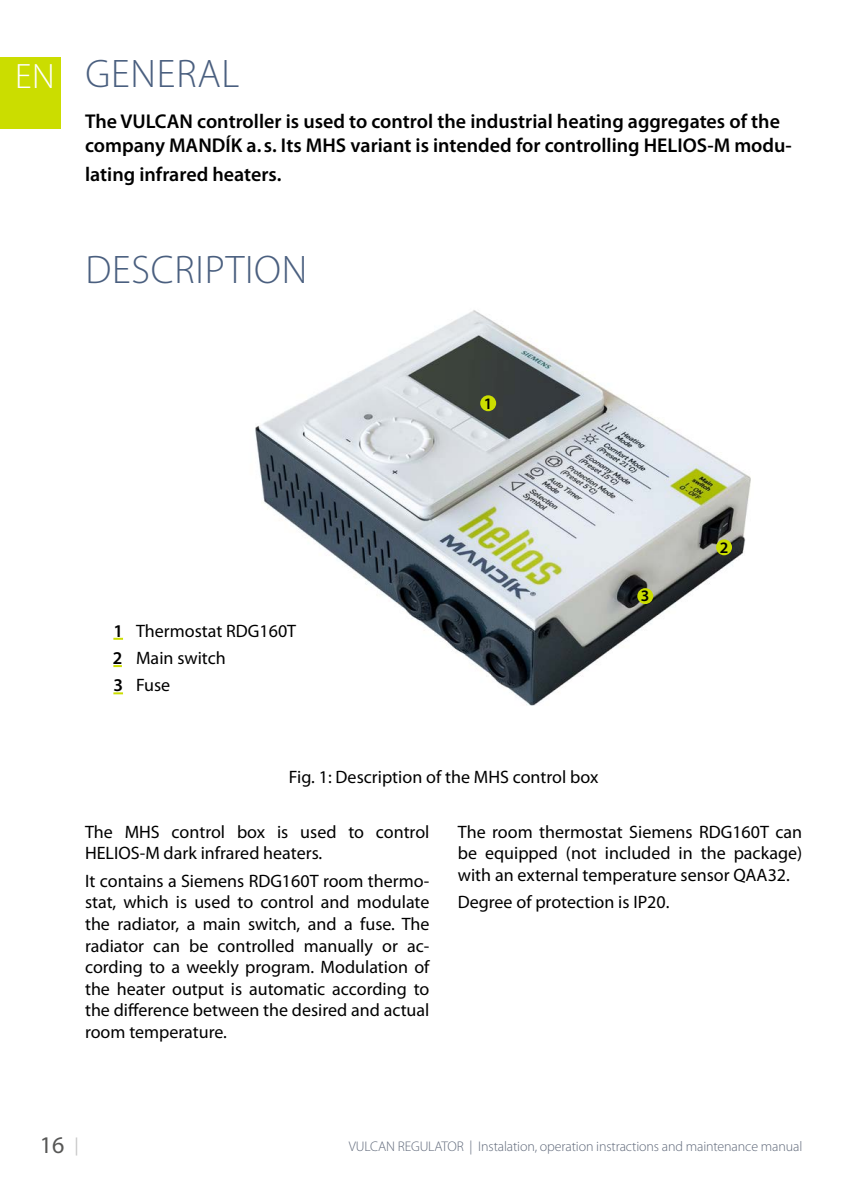
<style>
.page{position:relative;width:842px;height:1191px;background:#fff}
.page>*{position:absolute;margin:0;border:0;box-sizing:border-box;transform-origin:0 0}
.t1{font:300 40px "Myriad Pro";letter-spacing:.02em;color:#4a5f7f}
.t2{font:300 35.4px "Myriad Pro";color:#fff}
.t3{font:24px "Myriad Pro";color:#575756}
.t4{font:600 20px/24px "Myriad Pro";color:#000}
.t5{font:18px/21.6px "Myriad Pro";color:#000}
.t6{font:600 16px "Myriad Pro";color:#000}
.t7{font:300 14px "Myriad Pro";letter-spacing:-.01em;color:#60697a}
.s1{font-weight:600}
.s2{font-size:18px;color:#c6c6c6}
</style>
<div class="page">
<div style="left:0;top:57px;width:60px;height:71px;background:#cbdd00"></div>
<img style="left:255px;top:310px;width:496px;height:396px">
<div style="left:480px;top:395px;width:16px;height:16px;background:#cbdd00;border-radius:50%"></div>
<div style="left:716px;top:539px;width:16px;height:16px;background:#cbdd00;border-radius:50%"></div>
<div style="left:637px;top:588px;width:16px;height:16px;background:#cbdd00;border-radius:50%"></div>
<svg style="left:113px;top:638px;width:10px;height:2px"></svg>
<svg style="left:113px;top:665px;width:9px;height:2px"></svg>
<svg style="left:113px;top:692px;width:10px;height:2px"></svg>
<h2 class="t2" style="left:15px;top:55px;width:41px">EN</h2>
<h1 class="t1" style="left:85px;top:49px;width:156px">GENERAL</h1>
<p class="t4" style="left:85px;top:108px;width:708px">The VULCAN controller is used to control the industrial heating aggregates of the company MANDÍK a. s. Its MHS variant is intended for controlling HELIOS-M modu-</p>
<p class="t4" style="left:85px;top:161px;width:196px">lating infrared heaters.</p>
<h1 class="t1" style="left:85px;top:246px;width:223px">DESCRIPTION</h1>
<p class="t6" style="left:484px;top:393px;width:10px">1</p>
<p class="t5" style="left:113px;top:617px;width:184px;line-height:27.2px"><span class="s1">1</span> Thermostat RDG160T<br><span class="s1">2</span> Main switch<br><span class="s1">3</span> Fuse</p>
<p class="t6" style="left:641px;top:586px;width:10px">3</p>
<p class="t6" style="left:720px;top:537px;width:10px">2</p>
<p class="t5" style="left:289px;top:766px;width:311px">Fig. 1: Description of the MHS control box</p>
<p class="t5" style="left:85px;top:820px;width:346px">The MHS control box is used to control<br>HELIOS-M dark infrared heaters.</p>
<p class="t5" style="left:85px;top:869px;width:346px;text-align:justify">It contains a Siemens RDG160T room thermo&shy;stat, which is used to control and modulate the radiator, a main switch, and a fuse. The radiator can be controlled manually or ac&shy;cording to a weekly program. Modulation of the heater output is automatic according to the difference between the desired and actual room temperature.</p>
<p class="t5" style="left:458px;top:820px;width:346px;text-align:justify">The room thermostat Siemens RDG160T can be equipped (not included in the package) with an external temperature sensor QAA32.</p>
<p class="t5" style="left:458px;top:891px;width:213px">Degree of protection is IP20.</p>
<h3 class="t3" style="left:40px;top:1130px;width:41px">16 <span class="s2">|</span></h3>
<p class="t7" style="left:349px;top:1138px;width:455px">VULCAN REGULATOR | Instalation, operation instractions and maintenance manual</p>
</div>
